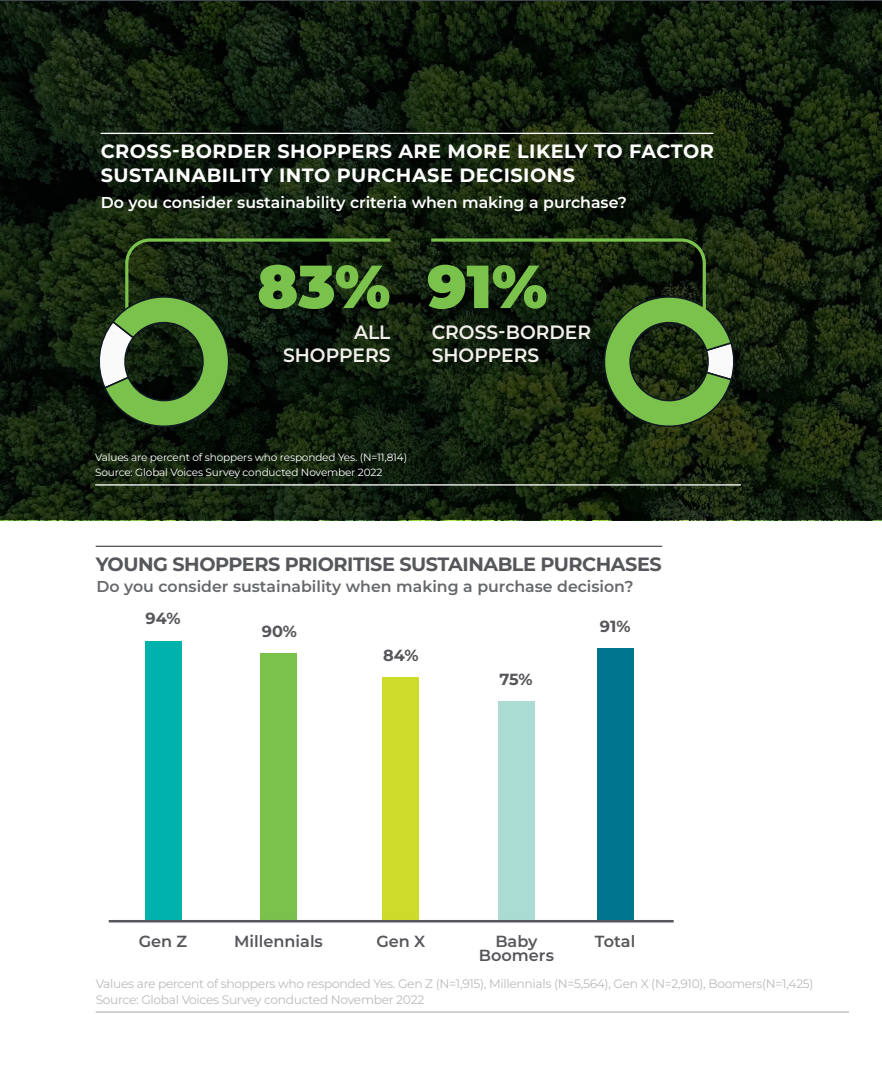
<style>
.page{position:relative;width:882px;height:1071px;background:#fff}
.page>*{position:absolute;margin:0;border:0;box-sizing:border-box;transform-origin:0 0}
.t1{font:900 60.55px "Montserrat";color:#7bc24d}
.t2{font:700 19.25px/24.5px "Montserrat";letter-spacing:.025em;color:#fff}
.t3{font:700 19.25px "Montserrat";letter-spacing:-.025em;color:#55575a}
.t4{font:600 19.25px/23.1px "Montserrat";color:#f3f0ec;text-align:right}
.t5{font:600 16.1px/14.2px "Montserrat";color:#56575a;text-align:center}
.t6{font:700 16.1px "Montserrat";color:#56575a}
.t7{font:600 15.75px "Montserrat";color:#fff}
.t8{font:600 15.75px "Montserrat";color:#66686b}
.t9{font:12.25px/15.8px "Montserrat";letter-spacing:-.025em;color:#bbb}
.t10{font:10.5px/15.8px "Montserrat";letter-spacing:-.015em;color:#fff}
</style>
<div class="page">
<svg style="left:0;top:0;width:882px;height:520px;background:#111e0d"></svg>
<hr style="left:95px;top:484px;width:646px;height:2px;background:#fff">
<hr style="left:96px;top:1011px;width:753px;height:2px;background:#bbb">
<hr style="left:96px;top:546px;width:566px;height:1px;background:#55575a">
<div style="left:498px;top:701px;width:37px;height:219px;background:#abdcd4"></div>
<div style="left:383px;top:677px;width:36px;height:243px;background:#cddc2b"></div>
<div style="left:260px;top:653px;width:37px;height:267px;background:#7bc24d"></div>
<div style="left:145px;top:641px;width:36px;height:279px;background:#00b2ac"></div>
<div style="left:597px;top:648px;width:36px;height:272px;background:#00758e"></div>
<hr style="left:109px;top:920px;width:565px;height:2px;background:#56575a">
<hr style="left:101px;top:133px;width:612px;height:1px;background:#fff">
<svg style="left:428px;top:237px;width:307px;height:191px;background:#243918"></svg>
<svg style="left:98px;top:237px;width:296px;height:191px;background:#21361a"></svg>
<img style="left:0;top:0;width:1px;height:44px">
<h2 class="t2" style="left:101px;top:138px;width:615px">CROSS-BORDER SHOPPERS ARE MORE LIKELY TO FACTOR<br>SUSTAINABILITY INTO PURCHASE DECISIONS</h2>
<p class="t7" style="left:101px;top:192px;width:528px">Do you consider sustainability criteria when making a purchase?</p>
<h1 class="t1" style="left:257px;top:246px;width:135px">83%</h1>
<h2 class="t4" style="left:283px;top:320px;width:109px">ALL<br>SHOPPERS</h2>
<h1 class="t1" style="left:427px;top:246px;width:122px">91%</h1>
<h2 class="t4" style="left:432px;top:320px;width:161px;text-align:left">CROSS-BORDER<br>SHOPPERS</h2>
<p class="t10" style="left:95px;top:449px;width:313px">Values are percent of shoppers who responded Yes. (N=11,814)<br>Source: Global Voices Survey conducted November 2022</p>
<h2 class="t3" style="left:96px;top:551px;width:568px">YOUNG SHOPPERS PRIORITISE SUSTAINABLE PURCHASES</h2>
<p class="t8" style="left:97px;top:576px;width:538px">Do you consider sustainability when making a purchase decision?</p>
<h3 class="t6" style="left:146px;top:608px;width:36px">94%</h3>
<h3 class="t6" style="left:262px;top:620px;width:37px">90%</h3>
<h3 class="t6" style="left:383px;top:644px;width:37px">84%</h3>
<h3 class="t6" style="left:499px;top:669px;width:35px">75%</h3>
<h3 class="t6" style="left:600px;top:615px;width:32px">91%</h3>
<h3 class="t5" style="left:139px;top:933px;width:50px">Gen Z</h3>
<h3 class="t5" style="left:234px;top:933px;width:90px">Millennials</h3>
<h3 class="t5" style="left:376px;top:933px;width:51px">Gen X</h3>
<h3 class="t5" style="left:479px;top:933px;width:77px">Baby<br>Boomers</h3>
<h3 class="t5" style="left:595px;top:933px;width:42px">Total</h3>
<p class="t9" style="left:96px;top:975px;width:719px">Values are percent of shoppers who responded Yes. Gen Z (N=1,915), Millennials (N=5,564), Gen X (N=2,910), Boomers(N=1,425)<br>Source: Global Voices Survey conducted November 2022</p>
</div>
